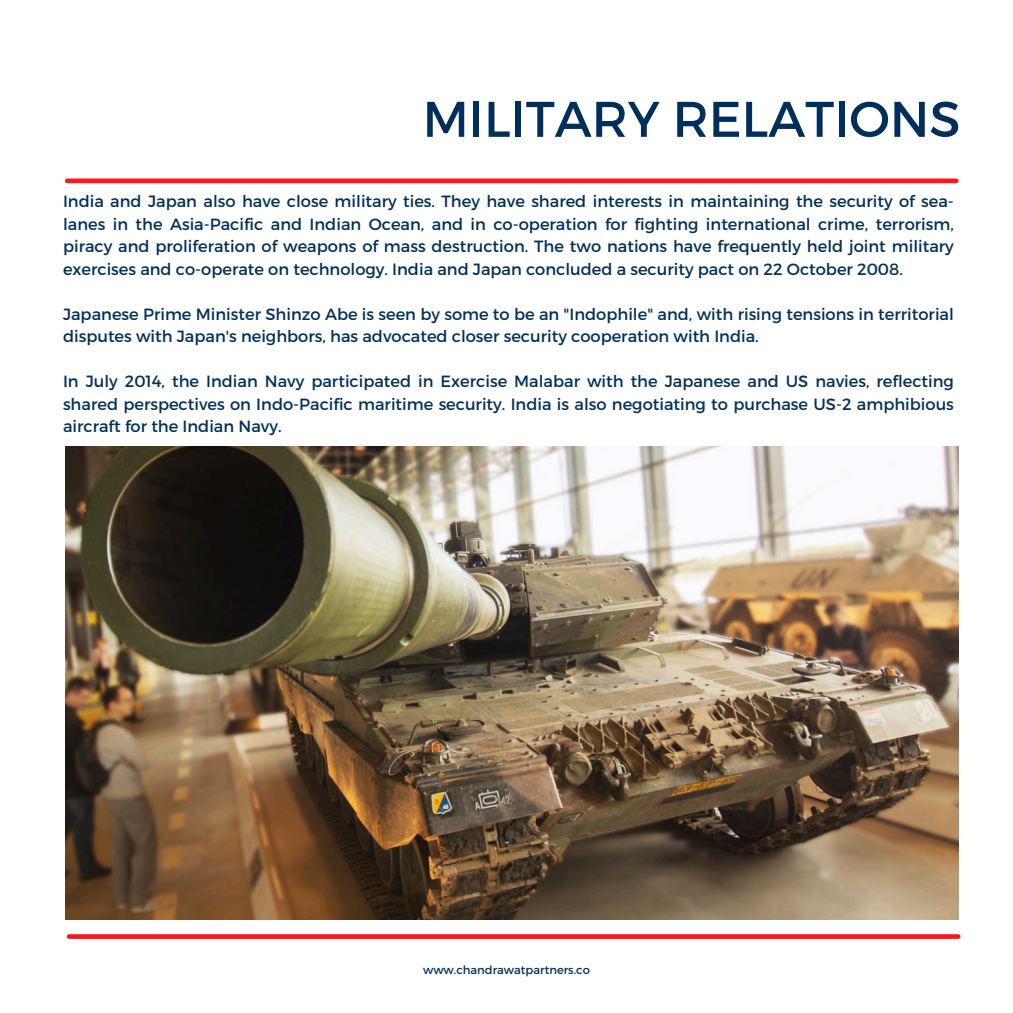
<style>
.page{position:relative;width:1013px;height:1013px;background:#fff}
.page>*{position:absolute;margin:0;border:0;box-sizing:border-box;transform-origin:0 0}
.t1{font:50px "Montserrat";color:#002f5b}
.t2{font:16.25px/22.5px "Montserrat";color:#00305b;text-align:justify}
.t3{font:11.5px "Montserrat";color:#00305b}
</style>
<div class="page">
<div style="left:67px;top:178px;width:889px;height:5px;background:#ff1616"></div>
<svg style="left:69px;top:934px;width:889px;height:4px;background:#f22"></svg>
<img style="left:66px;top:446px;width:892px;height:473px">
<h2 class="t1" style="left:422px;top:86px;width:539px">MILITARY RELATIONS</h2>
<h1 class="t2" style="left:63px;top:189px;width:892px">India and Japan also have close military ties. They have shared interests in maintaining the security of sea&shy;lanes in the Asia-Pacific and Indian Ocean, and in co-operation for fighting international crime, terrorism, piracy and proliferation of weapons of mass destruction. The two nations have frequently held joint military exercises and co-operate on technology. India and Japan concluded a security pact on 22 October 2008.</h1>
<p class="t2" style="left:63px;top:302px;width:892px">Japanese Prime Minister Shinzo Abe is seen by some to be an "Indophile" and, with rising tensions in territorial disputes with Japan's neighbors, has advocated closer security cooperation with India.</p>
<h2 class="t2" style="left:63px;top:369px;width:892px">In July 2014, the Indian Navy participated in Exercise Malabar with the Japanese and US navies, reflecting shared perspectives on Indo-Pacific maritime security. India is also negotiating to purchase US-2 amphibious aircraft for the Indian Navy.</h2>
<h2 class="t3" style="left:423px;top:961px;width:168px">www.chandrawatpartners.co</h2>
</div>
